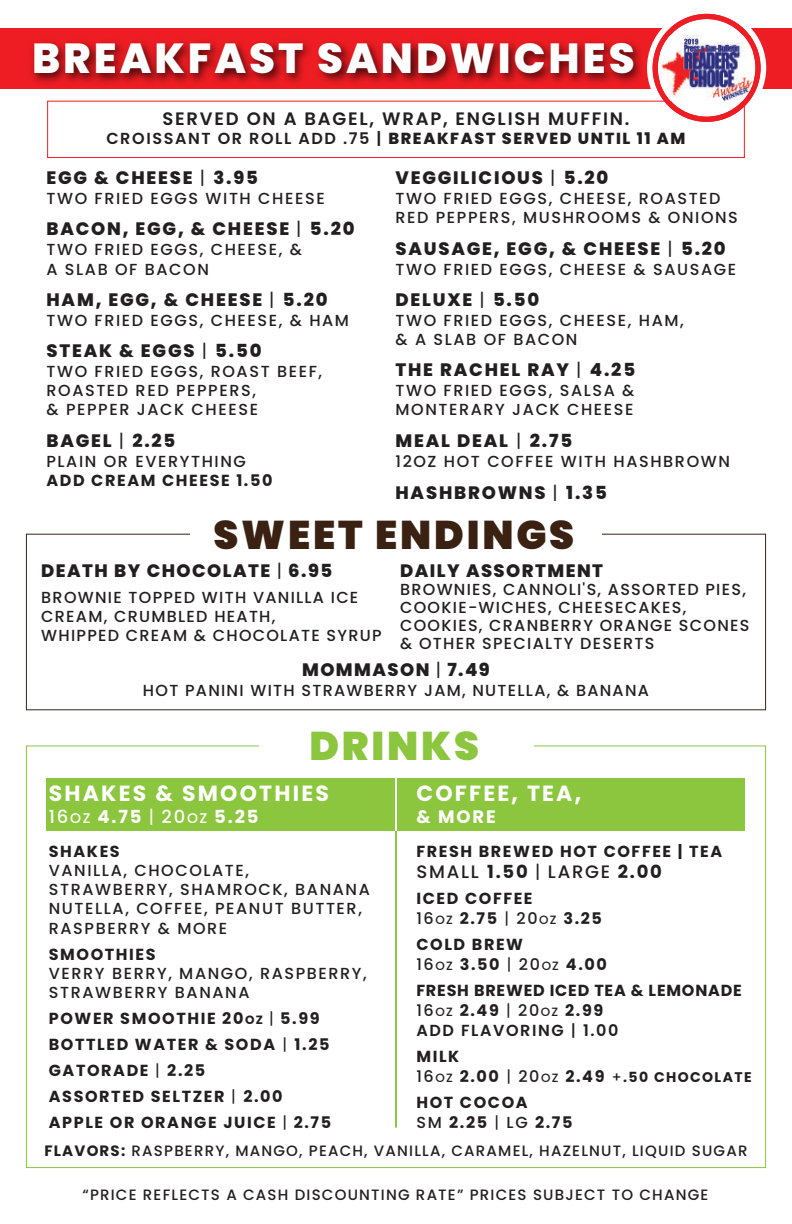
<style>
.page{position:relative;width:792px;height:1224px;background:#fff}
.page>*{position:absolute;margin:0;border:0;box-sizing:border-box;transform-origin:0 0}
.t1{font:800 42px "Poppins";letter-spacing:.07em;color:#fff}
.t2{font:900 40px "Poppins";letter-spacing:.07em;color:#3a2111}
.t3{font:900 40px "Poppins";letter-spacing:.07em;color:#8bc63e}
.t4{font:700 22px "Poppins";letter-spacing:.1em;color:#fff}
.t5{font:800 18px "Poppins";letter-spacing:.1em;color:#231f20}
.t6{font:800 18px "Poppins";letter-spacing:.08em;color:#231f20}
.t7{font:600 18px "Poppins";letter-spacing:.1em;color:#231f20}
.t8{font:700 18px "Poppins";letter-spacing:.1em;color:#fff}
.t9{font:500 18px "Poppins";letter-spacing:.1em;color:#231f20}
.t10{font:500 16px/19.2px "Poppins";letter-spacing:.1em;color:#231f20}
.t11{font:700 16px/26px "Poppins";letter-spacing:.1em;color:#231f20}
.t12{font:500 16px/18px "Poppins";letter-spacing:.08em;color:#231f20}
.t13{font:700 16px/20px "Poppins";letter-spacing:.05em;color:#231f20}
.t14{font:800 16px "Poppins";letter-spacing:.1em;color:#231f20}
.t15{font:500 15px "Poppins";letter-spacing:.08em;color:#231f20}
.t16{font:700 14px "Poppins";letter-spacing:.1em;color:#231f20}
.s1{font-weight:600}
.s2{font-weight:400}
.s3{font-weight:500}
.s4{font-weight:500;font-size:14px}
.s5{font-size:12px}
.s6{font-weight:700}
.s7{font-weight:500;font-size:12px}
.s8{font-weight:500;font-size:16px}
.s9{font-size:16px}
.s10{font-weight:400;font-size:16px}
</style>
<div class="page">
<div style="left:47px;top:778px;width:698px;height:53px;background:#8bc63e"></div>
<hr style="left:395px;top:778px;width:2px;height:53px;background:#fff">
<hr style="left:395px;top:831px;width:2px;height:297px;background:#8bc63e">
<div style="left:0;top:29px;width:792px;height:60px;background:#ee1d23"></div>
<img style="left:31px;top:41px;width:616px;height:60px">
<svg style="left:647px;top:13px;width:119px;height:109px"></svg>
<div style="left:47px;top:101px;width:698px;height:57px;border:1px solid #ee1d23"></div>
<div style="left:653px;top:14px;width:108px;height:108px;background:#ee1d23;border-radius:50%"></div>
<div style="left:658px;top:19px;width:97px;height:98px;background:#fff;border-radius:50%"></div>
<img style="left:660px;top:35px;width:93px;height:66px">
<h1 class="t1" style="left:32px;top:34px;width:604px">BREAKFAST SANDWICHES</h1>
<p class="t7" style="left:162px;top:109px;width:469px">SERVED ON A BAGEL, WRAP, ENGLISH MUFFIN.</p>
<p class="t14" style="left:106px;top:130px;width:581px"><span class="s1">CROISSANT OR ROLL ADD .75 |</span> BREAKFAST SERVED UNTIL 11 AM</p>
<p class="t5" style="left:46px;top:168px;width:213px">EGG &amp; CHEESE <span class="s2">|</span> 3.95</p>
<p class="t10" style="left:46px;top:189px;width:280px">TWO FRIED EGGS WITH CHEESE</p>
<p class="t5" style="left:46px;top:219px;width:310px">BACON, EGG, &amp; CHEESE <span class="s2">|</span> 5.20</p>
<p class="t10" style="left:46px;top:240px;width:257px">TWO FRIED EGGS, CHEESE, &amp;<br>A SLAB OF BACON</p>
<p class="t5" style="left:46px;top:289px;width:283px">HAM, EGG, &amp; CHEESE <span class="s2">|</span> 5.20</p>
<p class="t10" style="left:46px;top:311px;width:304px">TWO FRIED EGGS, CHEESE, &amp; HAM</p>
<p class="t5" style="left:46px;top:340px;width:217px">STEAK &amp; EGGS <span class="s2">|</span> 5.50</p>
<p class="t10" style="left:46px;top:362px;width:277px">TWO FRIED EGGS, ROAST BEEF,<br>ROASTED RED PEPPERS,<br>&amp; PEPPER JACK CHEESE</p>
<p class="t5" style="left:46px;top:430px;width:130px">BAGEL <span class="s2">|</span> 2.25</p>
<p class="t10" style="left:46px;top:452px;width:201px">PLAIN OR EVERYTHING</p>
<p class="t11" style="left:46px;top:467px;width:228px">ADD CREAM CHEESE 1.50</p>
<p class="t5" style="left:395px;top:168px;width:214px">VEGGILICIOUS <span class="s2">|</span> 5.20</p>
<p class="t10" style="left:395px;top:189px;width:344px">TWO FRIED EGGS, CHEESE, ROASTED<br>RED PEPPERS, MUSHROOMS &amp; ONIONS</p>
<p class="t5" style="left:395px;top:238px;width:332px">SAUSAGE, EGG, &amp; CHEESE <span class="s2">|</span> 5.20</p>
<p class="t10" style="left:395px;top:260px;width:342px">TWO FRIED EGGS, CHEESE &amp; SAUSAGE</p>
<p class="t5" style="left:395px;top:289px;width:145px">DELUXE <span class="s2">|</span> 5.50</p>
<p class="t10" style="left:395px;top:311px;width:290px">TWO FRIED EGGS, CHEESE, HAM, &amp; A SLAB OF BACON</p>
<p class="t5" style="left:395px;top:360px;width:241px">THE RACHEL RAY <span class="s2">|</span> 4.25</p>
<p class="t10" style="left:395px;top:381px;width:240px">TWO FRIED EGGS, SALSA &amp;<br>MONTERARY JACK CHEESE</p>
<p class="t5" style="left:395px;top:430px;width:178px">MEAL DEAL <span class="s2">|</span> 2.75</p>
<p class="t10" style="left:395px;top:452px;width:336px">12OZ HOT COFFEE WITH HASHBROWN</p>
<p class="t5" style="left:395px;top:482px;width:213px">HASHBROWNS <span class="s2">|</span> 1.35</p>
<h2 class="t2" style="left:214px;top:511px;width:362px">SWEET ENDINGS</h2>
<p class="t6" style="left:41px;top:560px;width:292px">DEATH BY CHOCOLATE <span class="s2">|</span> 6.95</p>
<p class="t12" style="left:41px;top:588px;width:342px;line-height:19.2px">BROWNIE TOPPED WITH VANILLA ICE<br>CREAM, CRUMBLED HEATH,<br>WHIPPED CREAM &amp; CHOCOLATE SYRUP</p>
<p class="t6" style="left:400px;top:560px;width:205px">DAILY ASSORTMENT</p>
<p class="t12" style="left:400px;top:580px;width:351px">BROWNIES, CANNOLI'S, ASSORTED PIES,<br>COOKIE-WICHES, CHEESECAKES,<br>COOKIES, CRANBERRY ORANGE SCONES &amp; OTHER SPECIALTY DESERTS</p>
<p class="t6" style="left:302px;top:660px;width:189px">MOMMASON <span class="s2">|</span> 7.49</p>
<p class="t12" style="left:143px;top:682px;width:508px">HOT PANINI WITH STRAWBERRY JAM, NUTELLA, &amp; BANANA</p>
<h2 class="t3" style="left:309px;top:723px;width:171px">DRINKS</h2>
<h3 class="t4" style="left:49px;top:781px;width:282px">SHAKES &amp; SMOOTHIES</h3>
<p class="t8" style="left:49px;top:806px;width:211px"><span class="s3">16</span><span class="s4">OZ</span> 4.75 <span class="s2">|</span> <span class="s3">20</span><span class="s4">OZ</span> 5.25</p>
<p class="t11" style="left:49px;top:838px;width:72px">SHAKES</p>
<p class="t10" style="left:49px;top:861px;width:322px">VANILLA, CHOCOLATE,<br>STRAWBERRY, SHAMROCK, BANANA<br>NUTELLA, COFFEE, PEANUT BUTTER,<br>RASPBERRY &amp; MORE</p>
<p class="t11" style="left:49px;top:941px;width:108px">SMOOTHIES</p>
<p class="t10" style="left:49px;top:964px;width:319px">VERRY BERRY, MANGO, RASPBERRY,<br>STRAWBERRY BANANA</p>
<p class="t11" style="left:49px;top:1005px;width:284px">POWER SMOOTHIE 20<span class="s5">OZ</span> <span class="s2">|</span> 5.99<br>BOTTLED WATER &amp; SODA <span class="s2">|</span> 1.25<br>GATORADE <span class="s2">|</span> 2.25<br>ASSORTED SELTZER <span class="s2">|</span> 2.00<br>APPLE OR ORANGE JUICE <span class="s2">|</span> 2.75</p>
<h3 class="t4" style="left:416px;top:781px;width:166px">COFFEE, TEA,</h3>
<p class="t8" style="left:416px;top:806px;width:81px">&amp; MORE</p>
<p class="t11" style="left:416px;top:838px;width:307px">FRESH BREWED HOT COFFEE | TEA</p>
<p class="t9" style="left:416px;top:862px;width:247px">SMALL <span class="s6">1.50</span> <span class="s2">|</span> LARGE <span class="s6">2.00</span></p>
<p class="t11" style="left:416px;top:889px;width:187px;line-height:20px">ICED COFFEE<br><span class="s3">16</span><span class="s7">OZ</span> 2.75 <span class="s2">|</span> <span class="s3">20</span><span class="s7">OZ</span> 3.25</p>
<p class="t11" style="left:416px;top:935px;width:192px;line-height:20px">COLD BREW<br><span class="s3">16</span><span class="s7">OZ</span> 3.50 <span class="s2">|</span> <span class="s3">20</span><span class="s7">OZ</span> 4.00</p>
<p class="t13" style="left:416px;top:981px;width:327px">FRESH BREWED ICED TEA &amp; LEMONADE<br><span class="s3">16</span><span class="s7">OZ</span> 2.49 <span class="s2">|</span> <span class="s3">20</span><span class="s7">OZ</span> 2.99<br><span class="s1">ADD FLAVORING</span> <span class="s3">|</span> <span class="s1">1.00</span></p>
<p class="t11" style="left:416px;top:1044px;width:44px">MILK</p>
<p class="t16" style="left:416px;top:1069px;width:337px"><span class="s8">16</span><span class="s7">OZ</span> <span class="s9">2.00</span> <span class="s10">|</span> <span class="s8">20</span><span class="s7">OZ</span> <span class="s9">2.49</span> <span class="s3">+</span>.50 CHOCOLATE</p>
<p class="t11" style="left:416px;top:1093px;width:158px;line-height:20px">HOT COCOA<br><span class="s3">SM</span> 2.25 <span class="s2">|</span> <span class="s3">LG</span> 2.75</p>
<p class="t15" style="left:45px;top:1142px;width:705px"><span class="s6">FLAVORS:</span> RASPBERRY, MANGO, PEACH, VANILLA, CARAMEL, HAZELNUT, LIQUID SUGAR</p>
<p class="t15" style="left:82px;top:1186px;width:627px">“PRICE REFLECTS A CASH DISCOUNTING RATE” PRICES SUBJECT TO CHANGE</p>
</div>
